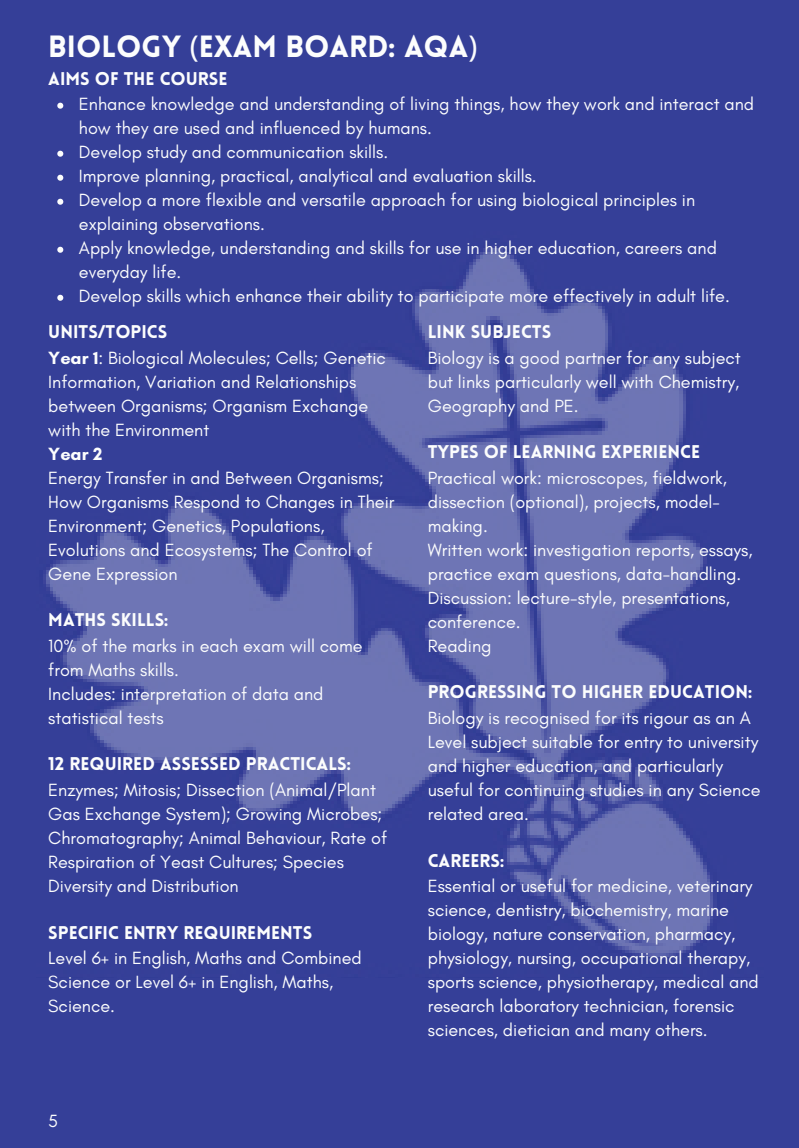
<style>
.page{position:relative;width:799px;height:1148px;background:#353f98}
.page>*{position:absolute;margin:0;border:0;box-sizing:border-box;transform-origin:0 0}
.t1{font:900 30px "Lovelo";color:#fcfdfd}
.t2{font:18px/24px "Glacial Indifference";color:#fcfdfd}
.t3{font:900 18px "Lovelo";color:#fcfdfd}
.t4{font:700 18px "Glacial Indifference";color:#fcfdfd}
.s1{font-family:"Noto Sans";font-weight:400}
.s2{font-weight:700}
</style>
<div class="page">
<img style="left:46px;top:174px;width:667px;height:783px">
<svg style="left:57px;top:103px;width:6px;height:6px"></svg>
<svg style="left:57px;top:151px;width:6px;height:6px"></svg>
<svg style="left:57px;top:175px;width:6px;height:6px"></svg>
<svg style="left:57px;top:199px;width:6px;height:6px"></svg>
<svg style="left:57px;top:247px;width:6px;height:6px"></svg>
<svg style="left:57px;top:295px;width:6px;height:6px"></svg>
<h1 class="t1" style="left:48px;top:28px;width:430px">BIOLOGY <span class="s1">(</span>EXAM BOARD: AQA<span class="s1">)</span></h1>
<p class="t3" style="left:48px;top:67px;width:181px">AIMS OF THE COURSE</p>
<p class="t2" style="left:79px;top:92px;width:677px">Enhance knowledge and understanding of living things, how they work and interact and how they are used and influenced by humans.<br>Develop study and communication skills.<br>Improve planning, practical, analytical and evaluation skills.<br>Develop a more flexible and versatile approach for using biological principles in explaining observations.<br>Apply knowledge, understanding and skills for use in higher education, careers and everyday life.<br>Develop skills which enhance their ability to participate more effectively in adult life.</p>
<p class="t3" style="left:48px;top:321px;width:120px">UNITS/TOPICS</p>
<p class="t2" style="left:48px;top:346px;width:339px"><span class="s2">Year 1</span>: Biological Molecules; Cells; Genetic Information, Variation and Relationships between Organisms; Organism Exchange with the Environment</p>
<p class="t4" style="left:48px;top:442px;width:56px">Year 2</p>
<p class="t2" style="left:48px;top:466px;width:348px">Energy Transfer in and Between Organisms; How Organisms Respond to Changes in Their Environment; Genetics, Populations, Evolutions and Ecosystems; The Control of Gene Expression</p>
<p class="t3" style="left:48px;top:609px;width:122px">MATHS SKILLS:</p>
<p class="t2" style="left:48px;top:634px;width:316px">10% of the marks in each exam will come from Maths skills.<br>Includes: interpretation of data and statistical tests</p>
<p class="t3" style="left:48px;top:753px;width:304px">12 REQUIRED ASSESSED PRACTICALS:</p>
<p class="t2" style="left:48px;top:778px;width:340px">Enzymes; Mitosis; Dissection (Animal/Plant Gas Exchange System); Growing Microbes; Chromatography; Animal Behaviour, Rate of Respiration of Yeast Cultures; Species Diversity and Distribution</p>
<p class="t3" style="left:48px;top:921px;width:265px">SPECIFIC ENTRY REQUIREMENTS</p>
<p class="t2" style="left:48px;top:946px;width:315px">Level 6+ in English, Maths and Combined<br>Science or Level 6+ in English, Maths,<br>Science.</p>
<p class="t3" style="left:428px;top:321px;width:125px">LINK SUBJECTS</p>
<p class="t2" style="left:428px;top:346px;width:314px;text-align:justify">Biology is a good partner for any subject but links particularly well with Chemistry, Geography and PE.</p>
<p class="t3" style="left:428px;top:441px;width:274px">TYPES OF LEARNING EXPERIENCE</p>
<p class="t2" style="left:428px;top:466px;width:326px">Practical work: microscopes, fieldwork, dissection (optional), projects, model&shy;making.<br>Written work: investigation reports, essays, practice exam questions, data-handling.<br>Discussion: lecture-style, presentations, conference.<br>Reading</p>
<p class="t3" style="left:428px;top:681px;width:326px">PROGRESSING TO HIGHER EDUCATION:</p>
<p class="t2" style="left:428px;top:706px;width:334px">Biology is recognised for its rigour as an A Level subject suitable for entry to university and higher education, and particularly useful for continuing studies in any Science related area.</p>
<p class="t3" style="left:428px;top:849px;width:78px">CAREERS:</p>
<p class="t2" style="left:428px;top:874px;width:333px">Essential or useful for medicine, veterinary science, dentistry, biochemistry, marine biology, nature conservation, pharmacy, physiology, nursing, occupational therapy, sports science, physiotherapy, medical and research laboratory technician, forensic sciences, dietician and many others.</p>
<p class="t2" style="left:48px;top:1109px;width:11px">5</p>
</div>
